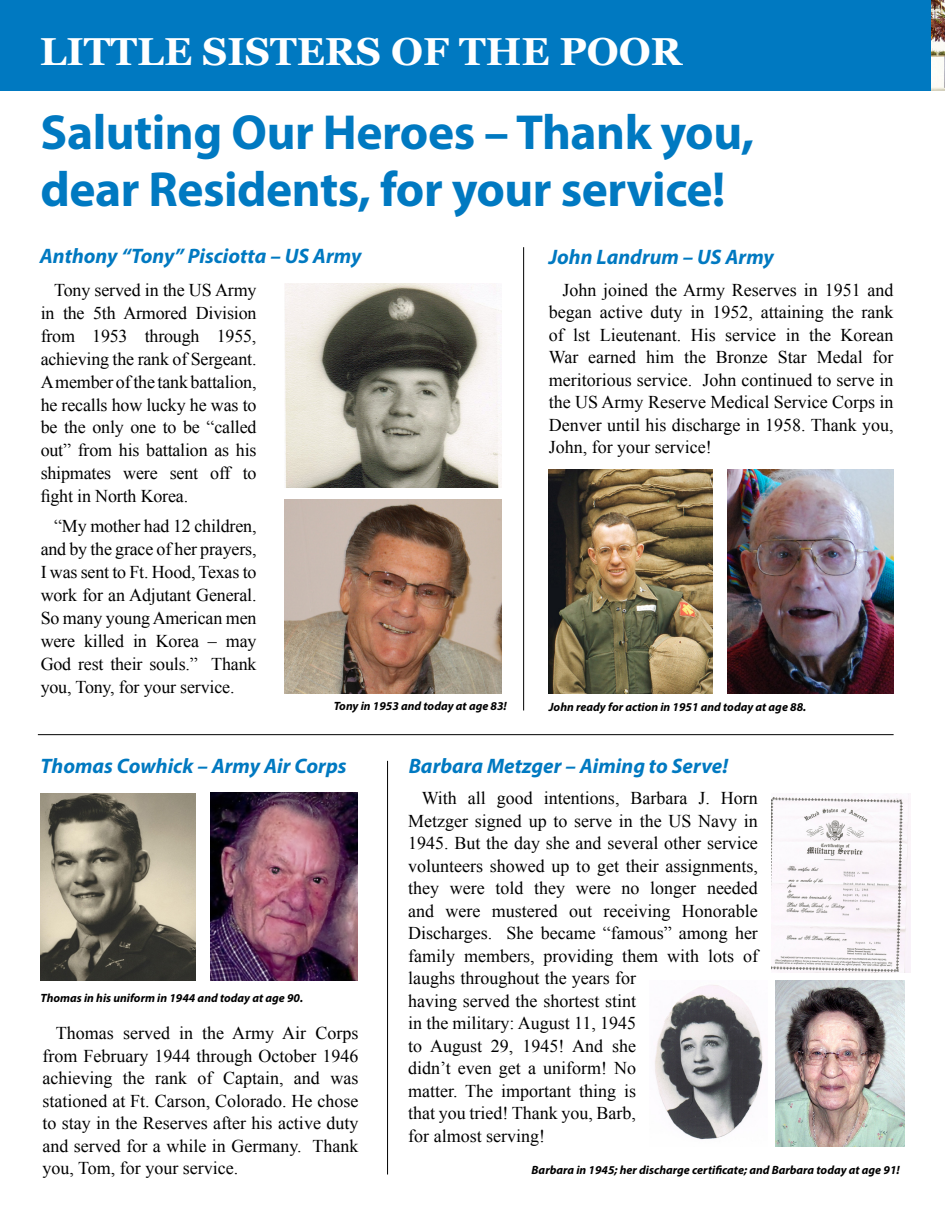
<style>
.page{position:relative;width:945px;height:1215px;background:#fff}
.page>*{position:absolute;margin:0;border:0;box-sizing:border-box;transform-origin:0 0}
.t1{font:700 49.5px/57px "Myriad Pro";letter-spacing:-.01em;color:#0079c1}
.t2{font:700 39px "Georgia";color:#fff}
.Call_Out_Box_Text{font:italic 700 21px "Myriad Pro";color:#0079c1}
.t3{font:18px/22.5px "Times New Roman";color:#000;text-align:justify}
.t4{font:italic 700 12px "Myriad Pro";color:#000}
</style>
<div class="page">
<div style="left:0;top:0;width:932px;height:91px;background:#0079c1"></div>
<img style="left:932px;top:0;width:13px;height:91px">
<hr style="left:38px;top:734px;width:856px;height:1px;background:#000">
<hr style="left:387px;top:761px;width:1px;height:413px;background:#000">
<hr style="left:523px;top:247px;width:1px;height:464px;background:#000">
<img style="left:284px;top:283px;width:218px;height:204px">
<img style="left:655px;top:985px;width:108px;height:155px">
<img style="left:775px;top:981px;width:129px;height:165px">
<img style="left:549px;top:470px;width:163px;height:224px">
<img style="left:40px;top:793px;width:156px;height:188px">
<img style="left:211px;top:792px;width:147px;height:189px">
<img style="left:728px;top:469px;width:166px;height:225px">
<img style="left:772px;top:794px;width:138px;height:179px">
<img style="left:284px;top:500px;width:218px;height:194px">
<p class="t2" style="left:40px;top:22px;width:644px">LITTLE SISTERS OF THE POOR</p>
<p class="t1" style="left:40px;top:102px;width:715px">Saluting Our Heroes – Thank you, dear Residents, for your service!</p>
<p class="Call_Out_Box_Text" style="left:40px;top:242px;width:323px">Anthony “Tony” Pisciotta – US Army</p>
<p class="Call_Out_Box_Text" style="left:549px;top:243px;width:227px">John Landrum – US Army</p>
<p class="t3" style="left:41px;top:278px;width:217px;line-height:23px;text-indent:13px">Tony served in the US Army in the 5th Armored Division from 1953 through 1955, achieving the rank of Sergeant.<br>A member of the tank battalion, he recalls how lucky he was to be the only one to be “called out” from his battalion as his shipmates were sent off to fight in North Korea.</p>
<p class="t3" style="left:41px;top:514px;width:217px;line-height:23px;text-indent:13px">“My mother had 12 children, and by the grace of her prayers, I was sent to Ft. Hood, Texas to work for an Adjutant General.<br>So many young American men were killed in Korea – may God rest their souls.” Thank you, Tony, for your service.</p>
<p class="t3" style="left:549px;top:278px;width:346px;text-indent:14px">John joined the Army Reserves in 1951 and began active duty in 1952, attaining the rank of lst Lieutenant. His service in the Korean War earned him the Bronze Star Medal for meritorious service. John continued to serve in the US Army Reserve Medical Service Corps in Denver until his discharge in 1958. Thank you, John, for your service!</p>
<p class="t4" style="left:334px;top:698px;width:174px">Tony in 1953 and today at age 83!</p>
<p class="t4" style="left:549px;top:699px;width:259px">John ready for action in 1951 and today at age 88.</p>
<p class="Call_Out_Box_Text" style="left:40px;top:753px;width:308px">Thomas Cowhick – Army Air Corps</p>
<p class="t4" style="left:40px;top:990px;width:264px">Thomas in his uniform in 1944 and today at age 90.</p>
<p class="t3" style="left:42px;top:1022px;width:317px;text-indent:13px">Thomas served in the Army Air Corps from February 1944 through October 1946 achieving the rank of Captain, and was stationed at Ft. Carson, Colorado. He chose to stay in the Reserves after his active duty and served for a while in Germany. Thank you, Tom, for your service.</p>
<p class="Call_Out_Box_Text" style="left:409px;top:753px;width:321px">Barbara Metzger – Aiming to Serve!</p>
<p class="t3" style="left:408px;top:787px;width:351px;text-align:left;text-indent:14px">With all good intentions, Barbara J. Horn Metzger signed up to serve in the US Navy in 1945. But the day she and several other service volunteers showed up to get their assignments, they were told they were no longer needed and were mustered out receiving Honorable Discharges. She became “famous” among her family members, providing them with lots of laughs throughout the years for<br>having served the shortest stint<br>in the military: August 11, 1945<br>to August 29, 1945! And she<br>didn’t even get a uniform! No<br>matter. The important thing is<br>that you tried! Thank you, Barb,<br>for almost serving!</p>
<p class="t4" style="left:532px;top:1162px;width:370px">Barbara in 1945; her discharge certificate; and Barbara today at age 91!</p>
</div>
